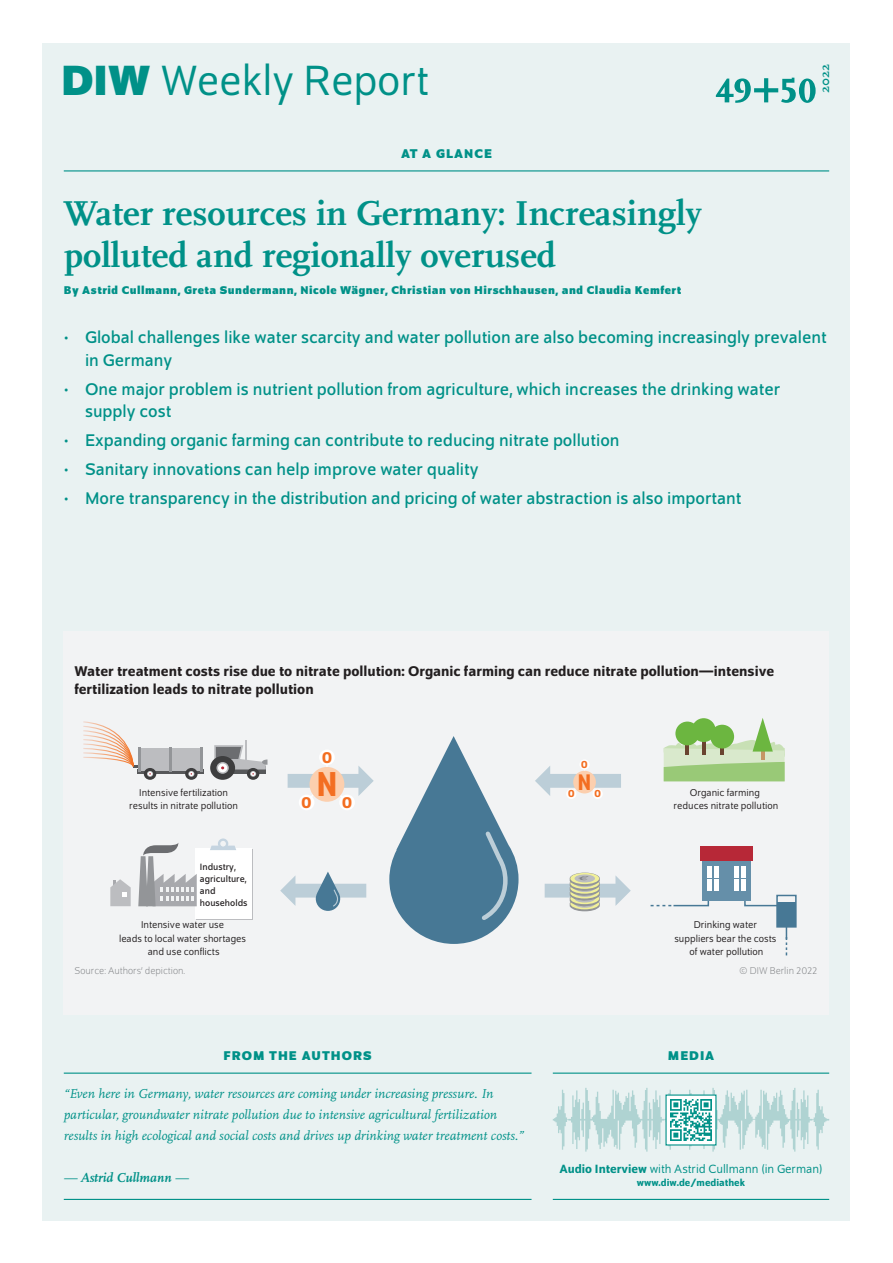
<style>
.page{position:relative;width:893px;height:1263px;background:#fff}
.page>*{position:absolute;margin:0;border:0;box-sizing:border-box;transform-origin:0 0}
.t1{font:700 51px "Scala Pro";color:#009188}
.t2{font:45px "Schumpeter Blond";color:#009188}
.t3{font:500 semi-condensed 36.9px "Schumpeter";color:#f36e21}
.t4{font:700 36px/42px "Scala Pro";color:#009188}
.t5{font:500 semi-condensed 24px "Schumpeter";color:#f36e21}
.t6{font:18px/22.5px "Schumpeter";color:#009188}
.t7{font:500 semi-condensed 16.65px "Schumpeter";color:#f36e21}
.t8{font:500 15px/18px "Schumpeter";color:#231f20}
.t9{font:italic 13.5px/21px "Scala Pro";color:#009188}
.t10{font:700 13.5px "Schumpeter";letter-spacing:.075em;color:#009188}
.t11{font:italic 700 13.5px "Scala Pro";color:#009188}
.t12{font:700 13.5px "Scala Pro";color:#009188}
.t13{font:12.75px "Schumpeter Blond";color:#009188}
.t14{font:700 12px "Schumpeter";letter-spacing:.04em;color:#009188}
.t15{font:500 semi-condensed 10.8px "Schumpeter";color:#f36e21}
.t16{font:10.5px/13.5px "Schumpeter Blond";color:#231f20;text-align:center}
.t17{font:300 10.5px "Schumpeter";color:#808285}
.t18{font:500 10.5px "Schumpeter";color:#009188}
.t19{font:9.75px/12px "Schumpeter";color:#231f20}
.s1{font-family:"Schumpeter";font-weight:700}
.s2{font-weight:400}
.s3{font-family:"Schumpeter";font-weight:500}
</style>
<div class="page">
<div style="left:43px;top:43px;width:807px;height:1177px;background:#e9f2f2"></div>
<hr style="left:64px;top:170px;width:765px;height:1px;background:#009188">
<hr style="left:553px;top:1072px;width:276px;height:2px;background:#009188">
<hr style="left:553px;top:1199px;width:276px;height:1px;background:#009188">
<svg style="left:553px;top:1088px;width:276px;height:63px"></svg>
<div style="left:666px;top:1095px;width:50px;height:50px;background:#fff"></div>
<img style="left:670px;top:1099px;width:42px;height:42px">
<hr style="left:64px;top:1072px;width:467px;height:2px;background:#009188">
<hr style="left:64px;top:1199px;width:467px;height:1px;background:#009188">
<div style="left:64px;top:631px;width:765px;height:384px;background:#f2f3f4"></div>
<svg style="left:743px;top:900px;width:33px;height:7px"></svg>
<svg style="left:389px;top:736px;width:129px;height:208px"></svg>
<svg style="left:280px;top:871px;width:86px;height:40px"></svg>
<div style="left:579px;top:759px;width:11px;height:11px;background:#fff;border-radius:50%"></div>
<div style="left:566px;top:789px;width:10px;height:10px;background:#fff;border-radius:50%"></div>
<div style="left:592px;top:789px;width:11px;height:10px;background:#fff;border-radius:50%"></div>
<svg style="left:535px;top:766px;width:86px;height:30px"></svg>
<div style="left:573px;top:771px;width:23px;height:22px;background:#fccfae;border-radius:50%"></div>
<svg style="left:664px;top:718px;width:121px;height:63px"></svg>
<div style="left:702px;top:860px;width:49px;height:40px;background:#658fa9"></div>
<div style="left:700px;top:847px;width:53px;height:14px;background:#b72837"></div>
<div style="left:707px;top:866px;width:5px;height:11px;background:#fff"></div>
<div style="left:714px;top:866px;width:5px;height:11px;background:#fff"></div>
<div style="left:707px;top:879px;width:5px;height:11px;background:#fff"></div>
<div style="left:714px;top:879px;width:5px;height:11px;background:#fff"></div>
<div style="left:734px;top:866px;width:5px;height:11px;background:#fff"></div>
<hr style="left:741px;top:866px;width:4px;height:11px;background:#fff">
<div style="left:734px;top:879px;width:5px;height:11px;background:#fff"></div>
<hr style="left:741px;top:879px;width:4px;height:11px;background:#fff">
<svg style="left:197px;top:849px;width:56px;height:70px"></svg>
<div style="left:195px;top:848px;width:57px;height:70px;background:#fff"></div>
<svg style="left:210px;top:838px;width:26px;height:12px"></svg>
<svg style="left:138px;top:843px;width:59px;height:63px"></svg>
<svg style="left:110px;top:879px;width:21px;height:27px"></svg>
<svg style="left:137px;top:769px;width:67px;height:5px"></svg>
<div style="left:139px;top:748px;width:63px;height:22px;background:#bcbdc0"></div>
<hr style="left:200px;top:747px;width:2px;height:24px;background:#939598">
<hr style="left:139px;top:747px;width:2px;height:24px;background:#939598">
<hr style="left:169px;top:747px;width:2px;height:24px;background:#939598">
<svg style="left:83px;top:721px;width:56px;height:47px"></svg>
<svg style="left:185px;top:768px;width:13px;height:12px"></svg>
<svg style="left:188px;top:771px;width:6px;height:6px"></svg>
<div style="left:144px;top:768px;width:12px;height:12px;background:#3e3e3f;border-radius:50%"></div>
<svg style="left:147px;top:771px;width:6px;height:6px"></svg>
<svg style="left:247px;top:768px;width:12px;height:12px"></svg>
<svg style="left:210px;top:756px;width:25px;height:24px"></svg>
<svg style="left:214px;top:745px;width:53px;height:32px"></svg>
<hr style="left:245px;top:740px;width:2px;height:23px;background:#bcbdc0">
<div style="left:319px;top:749px;width:16px;height:16px;background:#fff;border-radius:50%"></div>
<div style="left:299px;top:795px;width:15px;height:15px;background:#fff;border-radius:50%"></div>
<div style="left:339px;top:795px;width:16px;height:15px;background:#fff;border-radius:50%"></div>
<svg style="left:288px;top:766px;width:86px;height:33px"></svg>
<div style="left:310px;top:767px;width:34px;height:35px;background:#fccfae;border-radius:50%"></div>
<div style="left:776px;top:895px;width:21px;height:33px;border:2px solid #477895"></div>
<div style="left:777px;top:902px;width:19px;height:24px;background:#477895"></div>
<svg style="left:651px;top:900px;width:59px;height:7px"></svg>
<svg style="left:786px;top:926px;width:1px;height:29px"></svg>
<svg style="left:545px;top:872px;width:86px;height:39px"></svg>
<h2 class="t2" style="left:61px;top:59px;width:369px"><span class="s1">DIW</span> Weekly Report</h2>
<p class="t10" style="left:401px;top:146px;width:92px">AT A GLANCE</p>
<p class="t12" style="left:815px;top:93px;width:31px;rotate:-90deg">2022</p>
<h1 class="t1" style="left:715px;top:48px;width:102px">49+50</h1>
<h3 class="t4" style="left:64px;top:190px;width:639px">Water resources in Germany: Increasingly polluted and regionally overused</h3>
<p class="t14" style="left:64px;top:283px;width:619px">By Astrid Cullmann, Greta Sundermann, Nicole Wägner, Christian von Hirschhausen, and Claudia Kemfert</p>
<p class="t6" style="left:85px;top:327px;width:743px;text-indent:-21px">• Global challenges like water scarcity and water pollution are also becoming increasingly prevalent in Germany</p>
<p class="t6" style="left:85px;top:378px;width:697px;text-indent:-21px">• One major problem is nutrient pollution from agriculture, which increases the drinking water supply cost</p>
<p class="t6" style="left:64px;top:429px;width:557px">• Expanding organic farming can contribute to reducing nitrate pollution</p>
<p class="t6" style="left:64px;top:458px;width:416px">• Sanitary innovations can help improve water quality</p>
<p class="t6" style="left:64px;top:487px;width:679px">• More transparency in the distribution and pricing of water abstraction is also important</p>
<p class="t8" style="left:74px;top:662px;width:701px">Water treatment costs rise due to nitrate pollution: Organic farming can reduce nitrate pollution—intensive fertilization leads to nitrate pollution</p>
<p class="t7" style="left:322px;top:748px;width:11px">O</p>
<p class="t15" style="left:581px;top:759px;width:8px">O</p>
<p class="t16" style="left:139px;top:786px;width:90px">Intensive fertilization</p>
<p class="t16" style="left:129px;top:799px;width:110px">results in nitrate pollution</p>
<h3 class="t3" style="left:317px;top:765px;width:22px">N</h3>
<p class="t7" style="left:302px;top:794px;width:11px">O</p>
<p class="t7" style="left:342px;top:794px;width:11px">O</p>
<h3 class="t5" style="left:578px;top:769px;width:15px">N</h3>
<p class="t15" style="left:568px;top:788px;width:8px">O</p>
<p class="t15" style="left:594px;top:788px;width:8px">O</p>
<p class="t16" style="left:674px;top:786px;width:106px">Organic farming reduces nitrate pollution</p>
<p class="t19" style="left:200px;top:861px;width:49px">Industry, agriculture, and households</p>
<p class="t16" style="left:119px;top:919px;width:128px">Intensive water use<br>leads to local water shortages and use conflicts</p>
<p class="t16" style="left:674px;top:919px;width:104px">Drinking water suppliers bear the costs of water pollution</p>
<p class="t17" style="left:75px;top:966px;width:112px">Source: Authors’ depiction.</p>
<p class="t17" style="left:739px;top:966px;width:80px">© DIW Berlin 2022</p>
<p class="t10" style="left:224px;top:1048px;width:150px">FROM THE AUTHORS</p>
<p class="t9" style="left:64px;top:1083px;width:461px">“Even here in Germany, water resources are coming under increasing pressure. In particular, groundwater nitrate pollution due to intensive agricultural fertilization results in high ecological and social costs and drives up drinking water treatment costs.”</p>
<p class="t11" style="left:64px;top:1167px;width:126px"><span class="s2">—</span> Astrid Cullmann <span class="s2">—</span></p>
<p class="t10" style="left:668px;top:1048px;width:48px">MEDIA</p>
<p class="t13" style="left:559px;top:1162px;width:265px"><span class="s3">Audio Interview</span> with Astrid Cullmann (in German)</p>
<p class="t18" style="left:637px;top:1177px;width:110px">www.diw.de/mediathek</p>
</div>
